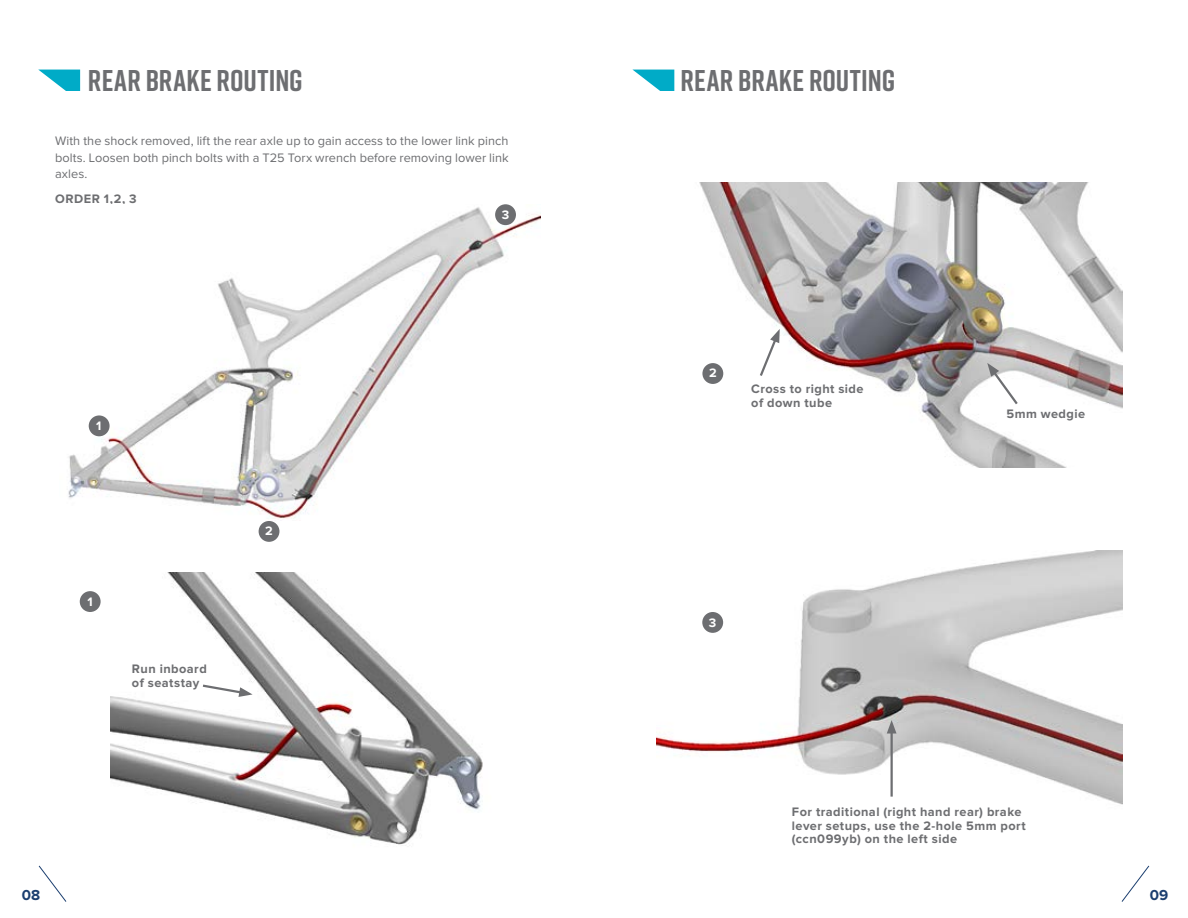
<style>
.page{position:relative;width:1188px;height:918px;background:#fff}
.page>*{position:absolute;margin:0;border:0;box-sizing:border-box;transform-origin:0 0}
.t1{font:700 30px "Rift";letter-spacing:.01em;color:#6d6e71}
.t2{font:700 15px "Proxima Nova";color:#1b3e6f}
.t3{font:700 12.75px/13.5px "Proxima Nova";letter-spacing:.035em;color:#6d6e71}
.t4{font:12.75px/16.5px "Proxima Nova";letter-spacing:.005em;color:#6d6e71;text-align:justify}
.t5{font:700 12.75px "Proxima Nova";color:#fff}
</style>
<div class="page">
<svg style="left:1121px;top:865px;width:29px;height:37px"></svg>
<svg style="left:38px;top:865px;width:29px;height:37px"></svg>
<img style="left:68px;top:206px;width:472px;height:313px">
<img style="left:111px;top:572px;width:372px;height:274px">
<img style="left:699px;top:183px;width:423px;height:284px">
<img style="left:656px;top:551px;width:466px;height:254px">
<svg style="left:39px;top:70px;width:41px;height:21px"></svg>
<svg style="left:633px;top:70px;width:41px;height:21px"></svg>
<div style="left:259px;top:521px;width:20px;height:21px;background:#6d6e71;border-radius:50%"></div>
<div style="left:89px;top:415px;width:21px;height:21px;background:#6d6e71;border-radius:50%"></div>
<div style="left:80px;top:591px;width:21px;height:21px;background:#6d6e71;border-radius:50%"></div>
<div style="left:702px;top:363px;width:21px;height:21px;background:#6d6e71;border-radius:50%"></div>
<div style="left:702px;top:612px;width:21px;height:21px;background:#6d6e71;border-radius:50%"></div>
<div style="left:495px;top:204px;width:21px;height:21px;background:#6d6e71;border-radius:50%"></div>
<svg style="left:758px;top:329px;width:22px;height:49px"></svg>
<svg style="left:987px;top:363px;width:33px;height:44px"></svg>
<hr style="left:891px;top:729px;width:2px;height:68px;background:#6d6e71">
<svg style="left:887px;top:720px;width:10px;height:14px"></svg>
<svg style="left:200px;top:683px;width:53px;height:14px"></svg>
<h1 class="t1" style="left:88px;top:59px;width:216px">REAR BRAKE ROUTING</h1>
<h1 class="t1" style="left:680px;top:59px;width:216px">REAR BRAKE ROUTING</h1>
<p class="t4" style="left:55px;top:132px;width:455px">With the shock removed, lift the rear axle up to gain access to the lower link pinch bolts. Loosen both pinch bolts with a T25 Torx wrench before removing lower link axles.</p>
<p class="t3" style="left:55px;top:192px;width:83px">ORDER 1,2, 3</p>
<p class="t5" style="left:96px;top:419px;width:7px">1</p>
<p class="t5" style="left:87px;top:594px;width:7px">1</p>
<p class="t3" style="left:132px;top:662px;width:76px">Run inboard of seatstay</p>
<p class="t5" style="left:265px;top:524px;width:9px">2</p>
<p class="t5" style="left:502px;top:207px;width:9px">3</p>
<p class="t5" style="left:709px;top:366px;width:9px">2</p>
<p class="t3" style="left:751px;top:382px;width:114px">Cross to right side of down tube</p>
<p class="t3" style="left:1007px;top:407px;width:80px">5mm wedgie</p>
<p class="t5" style="left:709px;top:615px;width:9px">3</p>
<p class="t3" style="left:792px;top:805px;width:235px">For traditional (right hand rear) brake lever setups, use the 2-hole 5mm port (ccn099yb) on the left side</p>
<p class="t2" style="left:22px;top:886px;width:20px">08</p>
<p class="t2" style="left:1150px;top:886px;width:20px">09</p>
</div>
